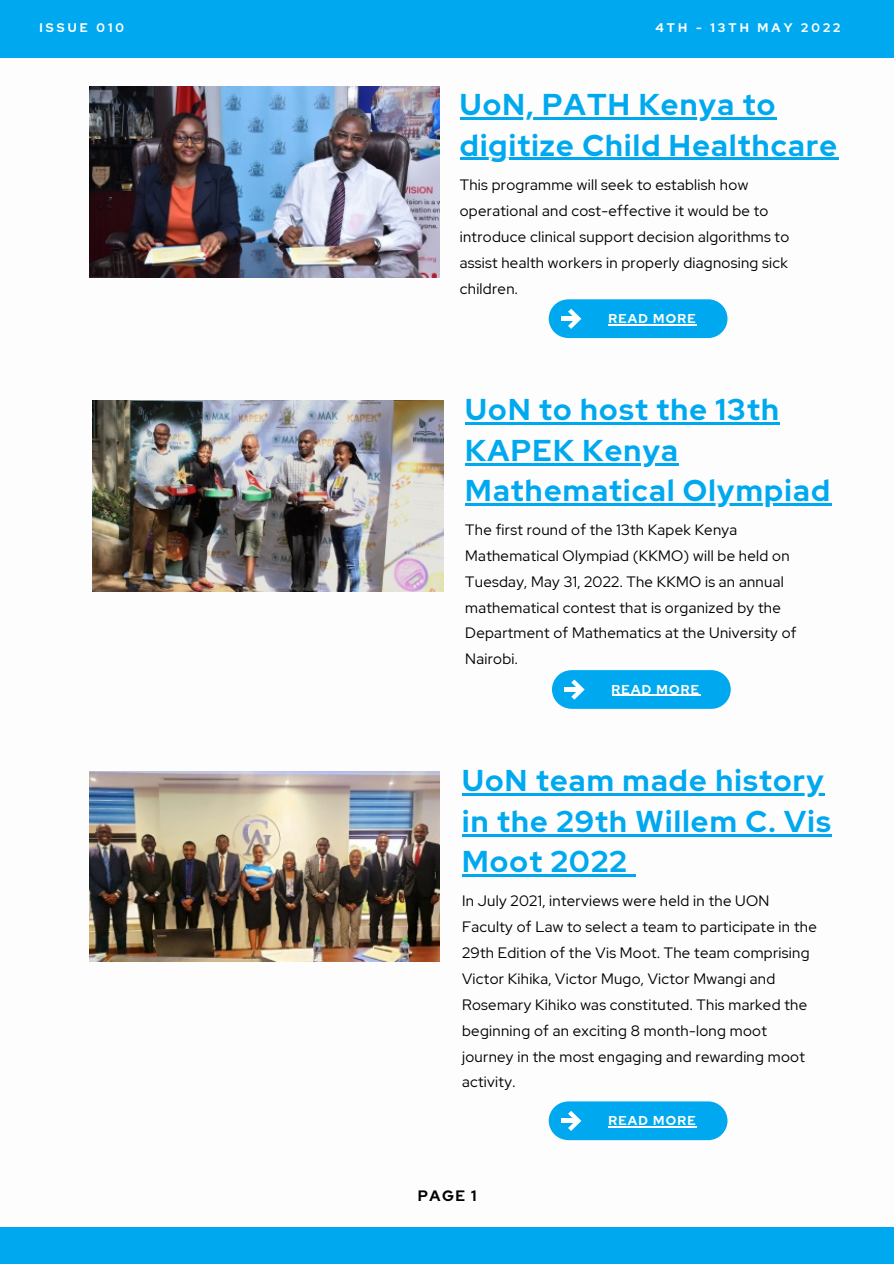
<style>
.page{position:relative;width:894px;height:1264px;background:#fff}
.page>*{position:absolute;margin:0;border:0;box-sizing:border-box;transform-origin:0 0}
.t1{font:700 30px/40.5px "Red Hat Display";letter-spacing:.04em;color:#00a9ef}
.t2{font:15px/26px "Red Hat Display";letter-spacing:.02em;color:#000}
.t3{font:700 15px "Red Hat Display";color:#000}
.t4{font:700 12.9px "Red Hat Display";letter-spacing:.1em;color:#fff}
.t5{font:700 12.45px "Red Hat Display";letter-spacing:.25em;color:#fff}
</style>
<div class="page">
<img style="left:89px;top:87px;width:351px;height:190px">
<hr style="left:459px;top:117px;width:317px;height:2px;background:#00a9ef">
<hr style="left:459px;top:158px;width:379px;height:2px;background:#00a9ef">
<div style="left:0;top:0;width:893px;height:57px;background:#00a9ef"></div>
<div style="left:548px;top:299px;width:179px;height:39px;background:#00a9ef;border-radius:19px"></div>
<svg style="left:568px;top:309px;width:13px;height:20px"></svg>
<hr style="left:561px;top:317px;width:17px;height:4px;background:#fff">
<hr style="left:608px;top:324px;width:89px;height:1px;background:#fff">
<img style="left:92px;top:401px;width:351px;height:190px">
<hr style="left:465px;top:422px;width:315px;height:3px;background:#00a9ef">
<hr style="left:465px;top:463px;width:214px;height:2px;background:#00a9ef">
<hr style="left:465px;top:503px;width:366px;height:3px;background:#00a9ef">
<div style="left:552px;top:670px;width:178px;height:39px;background:#00a9ef;border-radius:19px"></div>
<svg style="left:571px;top:679px;width:13px;height:20px"></svg>
<hr style="left:564px;top:687px;width:17px;height:4px;background:#fff">
<hr style="left:611px;top:694px;width:89px;height:2px;background:#fff">
<img style="left:89px;top:771px;width:351px;height:190px">
<hr style="left:462px;top:793px;width:362px;height:2px;background:#00a9ef">
<hr style="left:462px;top:834px;width:369px;height:2px;background:#00a9ef">
<hr style="left:462px;top:874px;width:165px;height:2px;background:#00a9ef">
<svg style="left:627px;top:874px;width:8px;height:2px"></svg>
<div style="left:548px;top:1101px;width:179px;height:39px;background:#00a9ef;border-radius:19px"></div>
<svg style="left:568px;top:1111px;width:13px;height:19px"></svg>
<hr style="left:561px;top:1118px;width:17px;height:4px;background:#fff">
<hr style="left:608px;top:1126px;width:89px;height:1px;background:#fff">
<div style="left:0;top:1227px;width:893px;height:36px;background:#00a9ef"></div>
<p class="t5" style="left:39px;top:19px;width:86px">ISSUE 010</p>
<p class="t5" style="left:655px;top:19px;width:186px">4TH - 13TH MAY 2022</p>
<p class="t1" style="left:459px;top:84px;width:379px">UoN, PATH Kenya to digitize Child Healthcare</p>
<p class="t2" style="left:459px;top:171px;width:331px">This programme will seek to establish how operational and cost-effective it would be to introduce clinical support decision algorithms to assist health workers in properly diagnosing sick children.</p>
<p class="t4" style="left:608px;top:310px;width:89px">READ MORE</p>
<p class="t1" style="left:465px;top:389px;width:366px">UoN to host the 13th<br>KAPEK Kenya<br>Mathematical Olympiad</p>
<p class="t2" style="left:465px;top:516px;width:332px">The first round of the 13th Kapek Kenya Mathematical Olympiad (KKMO) will be held on Tuesday, May 31, 2022. The KKMO is an annual mathematical contest that is organized by the Department of Mathematics at the University of Nairobi.</p>
<p class="t4" style="left:611px;top:680px;width:89px">READ MORE</p>
<p class="t1" style="left:462px;top:760px;width:370px">UoN team made history in the 29th Willem C. Vis<br>Moot 2022</p>
<p class="t2" style="left:462px;top:887px;width:356px">In July 2021, interviews were held in the UON Faculty of Law to select a team to participate in the 29th Edition of the Vis Moot. The team comprising Victor Kihika, Victor Mugo, Victor Mwangi and Rosemary Kihiko was constituted. This marked the beginning of an exciting 8 month-long moot journey in the most engaging and rewarding moot activity.</p>
<p class="t4" style="left:608px;top:1111px;width:89px">READ MORE</p>
<p class="t3" style="left:418px;top:1185px;width:60px">PAGE 1</p>
</div>
